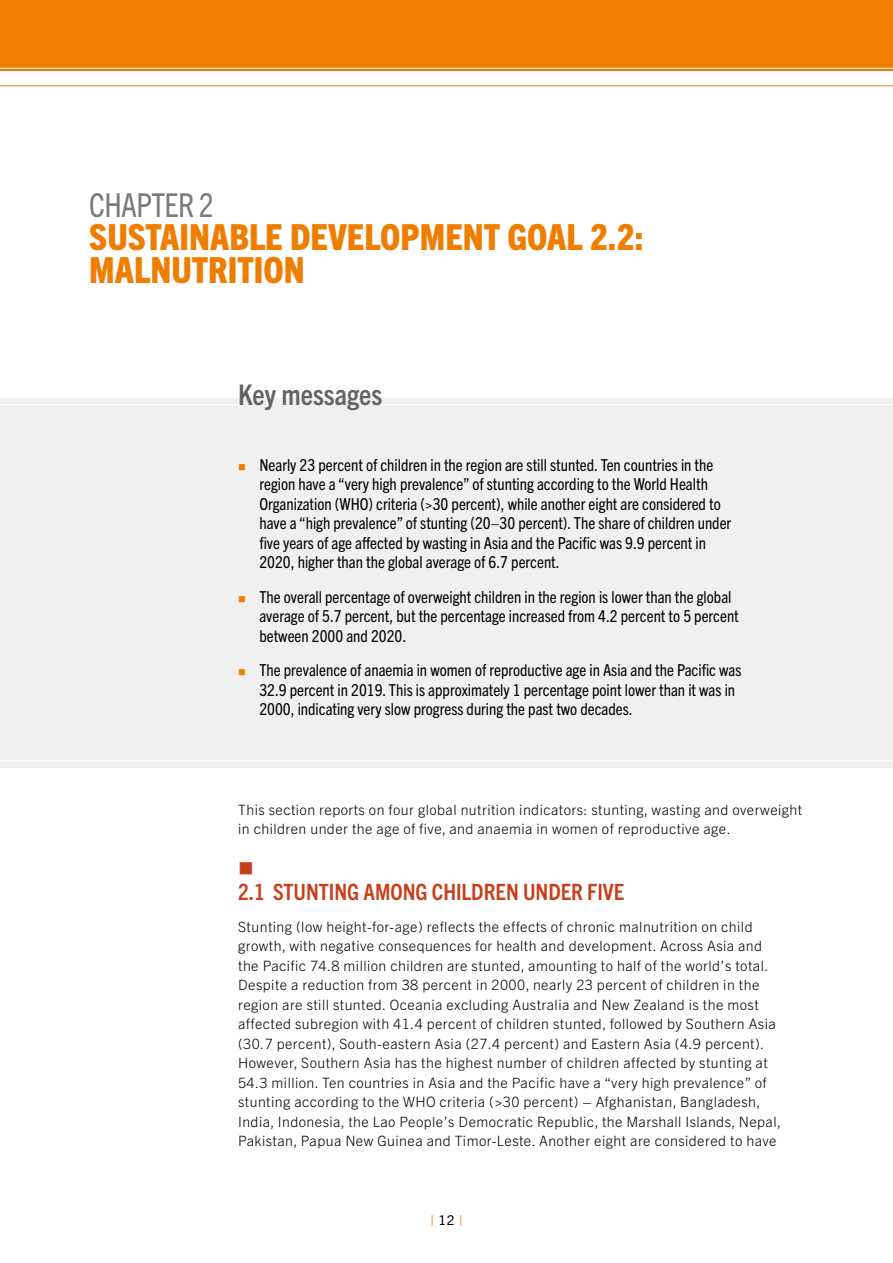
<style>
.page{position:relative;width:893px;height:1263px;background:#fff}
.page>*{position:absolute;margin:0;border:0;box-sizing:border-box;transform-origin:0 0}
.t1{font:800 condensed 36px/33px "Trade Gothic Next LT Pro";color:#ef7d00}
.t2{font:condensed 33px "Trade Gothic Next LT Pro";letter-spacing:-.02em;color:#7c7b7b;scale:.96 1}
.t3{font:700 condensed 28.5px "Trade Gothic Next LT Pro";color:#646363}
.t4{font:700 condensed 22.5px "Trade Gothic Next LT Pro";color:#c63f1c}
.t5{font:21px "Wingdings";color:#c63f1c}
.t6{font:condensed 16.5px/19.5px "Trade Gothic Next LT Pro";color:#000}
.t7{font:300 14.25px/19.5px "Trade Gothic Next LT Pro";letter-spacing:.03em;color:#000}
.t8{font:13.5px "Trade Gothic Next LT Pro";color:#ef7d00}
.s1{color:#000}
</style>
<div class="page">
<div style="left:0;top:0;width:893px;height:71px;background:#ef7d00"></div>
<hr style="left:0;top:85px;width:893px;height:1px;background:#ef7d00">
<hr style="left:0;top:68px;width:893px;height:1px;background:#fff">
<div style="left:0;top:398px;width:893px;height:369px;background:#f0f0f0"></div>
<hr style="left:0;top:760px;width:893px;height:1px;background:#fff">
<hr style="left:0;top:404px;width:242px;height:1px;background:#fff">
<hr style="left:379px;top:404px;width:514px;height:1px;background:#fff">
<h2 class="t2" style="left:89px;top:182px;width:131px">CHAPTER 2</h2>
<h1 class="t1" style="left:89px;top:218px;width:556px">SUSTAINABLE DEVELOPMENT GOAL 2.2:<br>MALNUTRITION</h1>
<h3 class="t3" style="left:238px;top:375px;width:146px">Key messages</h3>
<p class="t6" style="left:259px;top:454px;width:473px">Nearly 23 percent of children in the region are still stunted. Ten countries in the region have a “very high prevalence” of stunting according to the World Health Organization (WHO) criteria (&gt;30 percent), while another eight are considered to have a “high prevalence” of stunting (20–30 percent). The share of children under five years of age affected by wasting in Asia and the Pacific was 9.9 percent in 2020, higher than the global average of 6.7 percent.</p>
<p class="t6" style="left:259px;top:586px;width:481px">The overall percentage of overweight children in the region is lower than the global average of 5.7 percent, but the percentage increased from 4.2 percent to 5 percent between 2000 and 2020.</p>
<p class="t6" style="left:259px;top:659px;width:484px">The prevalence of anaemia in women of reproductive age in Asia and the Pacific was<br>32.9 percent in 2019. This is approximately 1 percentage point lower than it was in<br>2000, indicating very slow progress during the past two decades.</p>
<p class="t7" style="left:238px;top:799px;width:566px">This section reports on four global nutrition indicators: stunting, wasting and overweight in children under the age of five, and anaemia in women of reproductive age.</p>
<h3 class="t5" style="left:238px;top:857px;width:14px">■</h3>
<h3 class="t4" style="left:238px;top:876px;width:388px">2.1 STUNTING AMONG CHILDREN UNDER FIVE</h3>
<p class="t7" style="left:238px;top:916px;width:544px">Stunting (low height-for-age) reflects the effects of chronic malnutrition on child growth, with negative consequences for health and development. Across Asia and the Pacific 74.8 million children are stunted, amounting to half of the world’s total.<br>Despite a reduction from 38 percent in 2000, nearly 23 percent of children in the region are still stunted. Oceania excluding Australia and New Zealand is the most affected subregion with 41.4 percent of children stunted, followed by Southern Asia (30.7 percent), South-eastern Asia (27.4 percent) and Eastern Asia (4.9 percent).<br>However, Southern Asia has the highest number of children affected by stunting at 54.3 million. Ten countries in Asia and the Pacific have a “very high prevalence” of stunting according to the WHO criteria (&gt;30 percent) – Afghanistan, Bangladesh, India, Indonesia, the Lao People’s Democratic Republic, the Marshall Islands, Nepal, Pakistan, Papua New Guinea and Timor-Leste. Another eight are considered to have</p>
<p class="t8" style="left:430px;top:1211px;width:34px">| <span class="s1">12</span> |</p>
</div>
